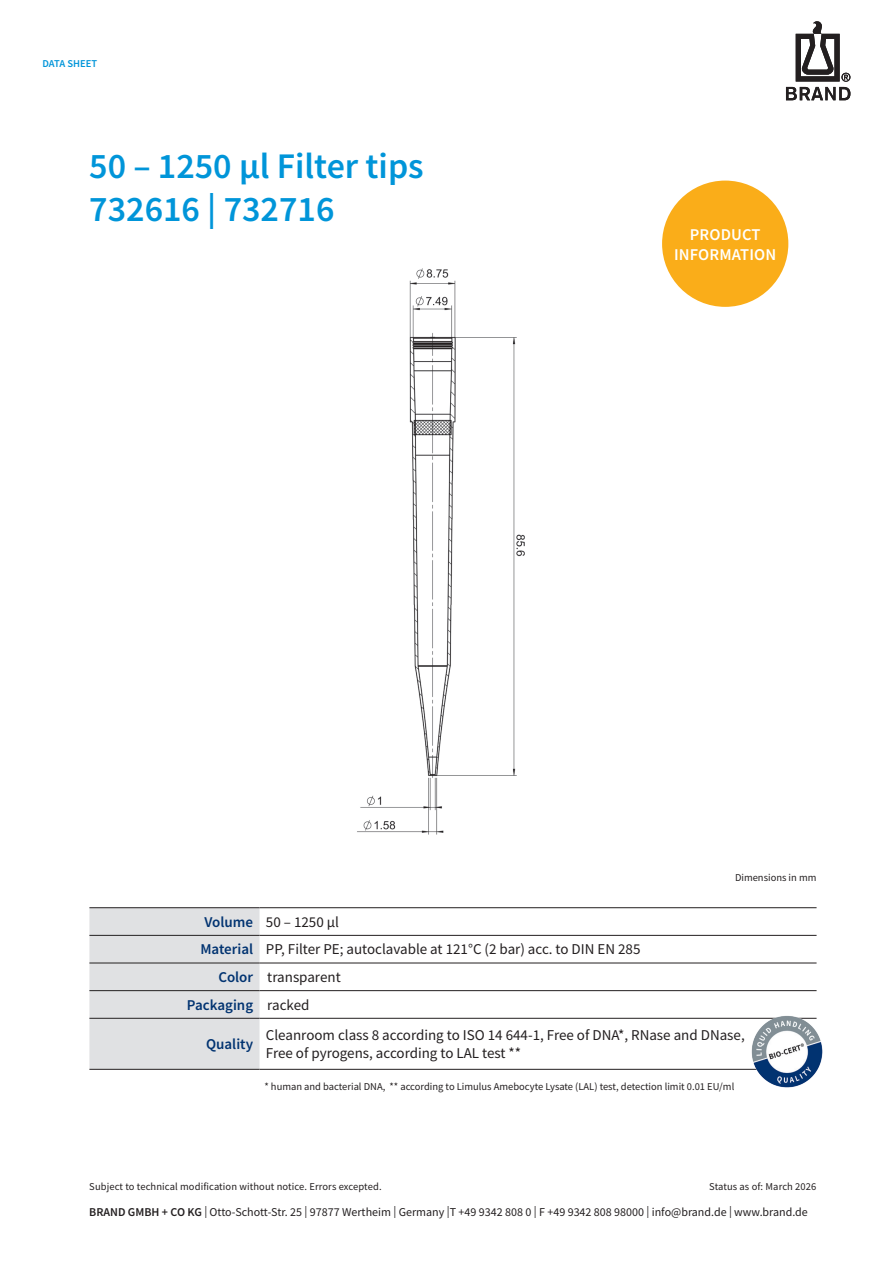
<style>
.page{position:relative;width:893px;height:1263px;background:#fff}
.page>*{position:absolute;margin:0;border:0;box-sizing:border-box;transform-origin:0 0}
.t1{font:600 36px/43.2px "Source Sans Pro";color:#0095d9}
.t2{font:600 16.5px/19.8px "Source Sans Pro";letter-spacing:.01em;color:#fff;text-align:center}
.t3{font:15px/18px "Source Sans Pro";color:#231f20}
.t4{font:600 15px "Source Sans Pro";color:#013371}
.t5{font:12px "Source Sans Pro";color:#231f20}
.t6{font:10.5px "Source Sans Pro";color:#231f20}
.t7{font:600 10.5px "Source Sans Pro";color:#0095d9}
.s1{font-weight:600;color:#013371}
.s2{font-weight:400;color:#231f20}
.s3{font-weight:600}
</style>
<div class="page">
<svg style="left:786px;top:21px;width:64px;height:79px"></svg>
<div style="left:662px;top:181px;width:126px;height:126px;background:#faad19;border-radius:50%"></div>
<div style="left:89px;top:908px;width:171px;height:161px;background:#e0e1e3"></div>
<hr style="left:89px;top:907px;width:170px;height:1px;background:#231f20">
<hr style="left:259px;top:907px;width:558px;height:1px;background:#231f20">
<hr style="left:89px;top:935px;width:170px;height:1px;background:#231f20">
<hr style="left:259px;top:935px;width:558px;height:1px;background:#231f20">
<hr style="left:89px;top:963px;width:170px;height:1px;background:#231f20">
<hr style="left:259px;top:963px;width:558px;height:1px;background:#231f20">
<hr style="left:89px;top:990px;width:170px;height:1px;background:#231f20">
<hr style="left:259px;top:990px;width:558px;height:1px;background:#231f20">
<hr style="left:89px;top:1018px;width:170px;height:1px;background:#231f20">
<hr style="left:259px;top:1018px;width:558px;height:1px;background:#231f20">
<hr style="left:89px;top:1069px;width:170px;height:1px;background:#231f20">
<hr style="left:259px;top:1069px;width:558px;height:1px;background:#231f20">
<img style="left:357px;top:268px;width:168px;height:567px">
<img style="left:751px;top:1016px;width:72px;height:71px">
<p class="t7" style="left:43px;top:57px;width:56px">DATA SHEET</p>
<h1 class="t1" style="left:89px;top:144px;width:336px">50 – 1250 µl Filter tips<br>732616 | 732716</h1>
<p class="t2" style="left:674px;top:224px;width:104px">PRODUCT<br>INFORMATION</p>
<p class="t6" style="left:735px;top:870px;width:83px">Dimensions in mm</p>
<p class="t3" style="left:204px;top:913px;width:136px"><span class="s1">Volume</span> 50 – 1250 µl</p>
<p class="t3" style="left:200px;top:940px;width:442px"><span class="s1">Material</span> PP, Filter PE; autoclavable at 121°C (2 bar) acc. to DIN EN 285</p>
<p class="t3" style="left:218px;top:968px;width:124px"><span class="s1">Color</span> transparent</p>
<p class="t4" style="left:187px;top:995px;width:124px">Packaging <span class="s2">racked</span></p>
<p class="t4" style="left:206px;top:1034px;width:49px">Quality</p>
<p class="t3" style="left:266px;top:1026px;width:480px">Cleanroom class 8 according to ISO 14 644-1, Free of DNA*, RNase and DNase,<br>Free of pyrogens, according to LAL test **</p>
<p class="t6" style="left:264px;top:1080px;width:471px">* human and bacterial DNA, ** according to Limulus Amebocyte Lysate (LAL) test, detection limit 0.01 EU/ml</p>
<p class="t6" style="left:89px;top:1180px;width:294px">Subject to technical modification without notice. Errors excepted.</p>
<p class="t6" style="left:709px;top:1180px;width:109px">Status as of: March 2026</p>
<p class="t5" style="left:89px;top:1204px;width:720px"><span class="s3">BRAND GMBH + CO KG</span> | Otto-Schott-Str. 25 | 97877 Wertheim | Germany |T +49 9342 808 0 | F +49 9342 808 98000 | info@brand.de | www.brand.de</p>
</div>
